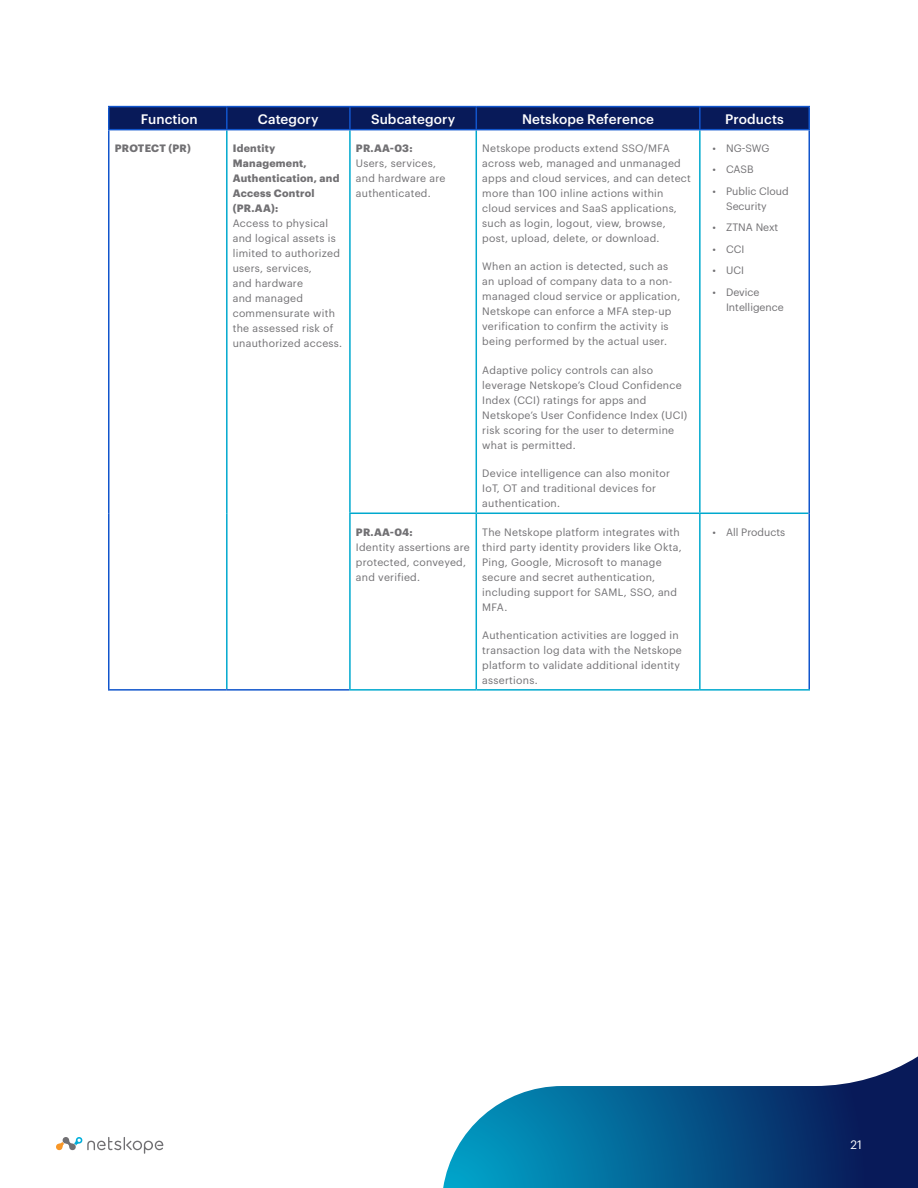
<style>
.page{position:relative;width:918px;height:1188px;background:#fff}
.page>*{position:absolute;margin:0;border:0;box-sizing:border-box;transform-origin:0 0}
.t1{font:500 13.5px "Graphik";letter-spacing:.01em;color:#fff}
.t2{font:12px "Graphik";color:#fff}
.t3{font:10.5px/15px "Graphik";letter-spacing:.025em;color:#717073}
.t4{font:700 10.5px/15px "Graphik";letter-spacing:.025em;color:#717073}
.t5{font:10.5px/15px "Graphik";color:#717073}
</style>
<div class="page">
<svg style="left:443px;top:1056px;width:475px;height:132px"></svg>
<svg style="left:56px;top:1137px;width:107px;height:17px"></svg>
<hr style="left:226px;top:130px;width:2px;height:383px;background:#00a9ce">
<hr style="left:349px;top:130px;width:2px;height:383px;background:#00a9ce">
<hr style="left:476px;top:130px;width:1px;height:383px;background:#00a9ce">
<hr style="left:699px;top:130px;width:2px;height:383px;background:#00a9ce">
<hr style="left:226px;top:513px;width:2px;height:176px;background:#00a9ce">
<hr style="left:349px;top:513px;width:127px;height:1px;background:#00a9ce">
<hr style="left:349px;top:514px;width:2px;height:175px;background:#00a9ce">
<hr style="left:476px;top:513px;width:224px;height:1px;background:#00a9ce">
<hr style="left:476px;top:514px;width:1px;height:175px;background:#00a9ce">
<hr style="left:700px;top:513px;width:108px;height:1px;background:#00a9ce">
<hr style="left:699px;top:514px;width:2px;height:175px;background:#00a9ce">
<hr style="left:349px;top:689px;width:127px;height:2px;background:#00a9ce">
<hr style="left:476px;top:689px;width:224px;height:2px;background:#00a9ce">
<hr style="left:700px;top:689px;width:110px;height:2px;background:#00a9ce">
<hr style="left:108px;top:106px;width:119px;height:1px;background:#15c">
<hr style="left:108px;top:107px;width:2px;height:22px;background:#15c">
<hr style="left:227px;top:106px;width:123px;height:1px;background:#15c">
<hr style="left:350px;top:106px;width:126px;height:1px;background:#15c">
<hr style="left:476px;top:106px;width:224px;height:1px;background:#15c">
<svg style="left:109px;top:107px;width:699px;height:22px;background:#081b5b"></svg>
<hr style="left:700px;top:106px;width:110px;height:1px;background:#15c">
<hr style="left:699px;top:107px;width:2px;height:22px;background:#15c">
<hr style="left:808px;top:107px;width:2px;height:22px;background:#15c">
<hr style="left:108px;top:129px;width:119px;height:1px;background:#15c">
<hr style="left:227px;top:129px;width:123px;height:1px;background:#15c">
<hr style="left:350px;top:129px;width:126px;height:1px;background:#15c">
<hr style="left:476px;top:129px;width:224px;height:1px;background:#15c">
<hr style="left:700px;top:129px;width:110px;height:1px;background:#15c">
<hr style="left:108px;top:130px;width:2px;height:383px;background:#15c">
<hr style="left:108px;top:513px;width:2px;height:176px;background:#15c">
<hr style="left:108px;top:689px;width:119px;height:2px;background:#15c">
<hr style="left:227px;top:689px;width:122px;height:2px;background:#15c">
<hr style="left:808px;top:130px;width:2px;height:383px;background:#15c">
<hr style="left:808px;top:513px;width:2px;height:176px;background:#15c">
<p class="t1" style="left:141px;top:109px;width:58px">Function</p>
<p class="t1" style="left:258px;top:109px;width:62px">Category</p>
<p class="t1" style="left:371px;top:109px;width:86px">Subcategory</p>
<p class="t1" style="left:522px;top:109px;width:134px">Netskope Reference</p>
<p class="t1" style="left:725px;top:109px;width:60px">Products</p>
<p class="t4" style="left:115px;top:140px;width:78px">PROTECT (PR)</p>
<p class="t4" style="left:233px;top:140px;width:108px">Identity<br>Management,<br>Authentication, and<br>Access Control (PR.AA):</p>
<p class="t3" style="left:233px;top:215px;width:111px">Access to physical and logical assets is limited to authorized users, services,<br>and hardware<br>and managed commensurate with the assessed risk of unauthorized access.</p>
<p class="t3" style="left:482px;top:140px;width:210px">Netskope products extend SSO/MFA across web, managed and unmanaged apps and cloud services, and can detect more than 100 inline actions within cloud services and SaaS applications, such as login, logout, view, browse, post, upload, delete, or download.</p>
<p class="t3" style="left:482px;top:258px;width:200px">When an action is detected, such as an upload of company data to a non&shy;managed cloud service or application, Netskope can enforce a MFA step-up verification to confirm the activity is being performed by the actual user.</p>
<p class="t3" style="left:482px;top:362px;width:207px">Adaptive policy controls can also leverage Netskope’s Cloud Confidence Index (CCI) ratings for apps and Netskope’s User Confidence Index (UCI) risk scoring for the user to determine what is permitted.</p>
<p class="t3" style="left:482px;top:465px;width:189px">Device intelligence can also monitor<br>IoT, OT and traditional devices for authentication.</p>
<p class="t4" style="left:356px;top:140px;width:58px">PR.AA-03:</p>
<p class="t3" style="left:356px;top:155px;width:91px">Users, services, and hardware are authenticated.</p>
<p class="t3" style="left:713px;top:140px;width:58px">• NG-SWG</p>
<p class="t3" style="left:713px;top:161px;width:43px">• CASB</p>
<p class="t5" style="left:726px;top:183px;width:64px;text-indent:-14px">• Public Cloud<br>Security</p>
<p class="t5" style="left:713px;top:219px;width:67px">• ZTNA Next</p>
<p class="t3" style="left:713px;top:241px;width:33px">• CCI</p>
<p class="t3" style="left:713px;top:262px;width:33px">• UCI</p>
<p class="t5" style="left:726px;top:284px;width:59px;text-indent:-14px">• Device<br>Intelligence</p>
<p class="t4" style="left:356px;top:523px;width:58px">PR.AA-04:</p>
<p class="t3" style="left:356px;top:538px;width:115px">Identity assertions are protected, conveyed, and verified.</p>
<p class="t3" style="left:482px;top:523px;width:201px">The Netskope platform integrates with third party identity providers like Okta,<br>Ping, Google, Microsoft to manage secure and secret authentication, including support for SAML, SSO, and<br>MFA.</p>
<p class="t3" style="left:482px;top:627px;width:201px">Authentication activities are logged in transaction log data with the Netskope platform to validate additional identity assertions.</p>
<p class="t5" style="left:713px;top:523px;width:74px">• All Products</p>
<p class="t2" style="left:851px;top:1136px;width:13px">21</p>
</div>
